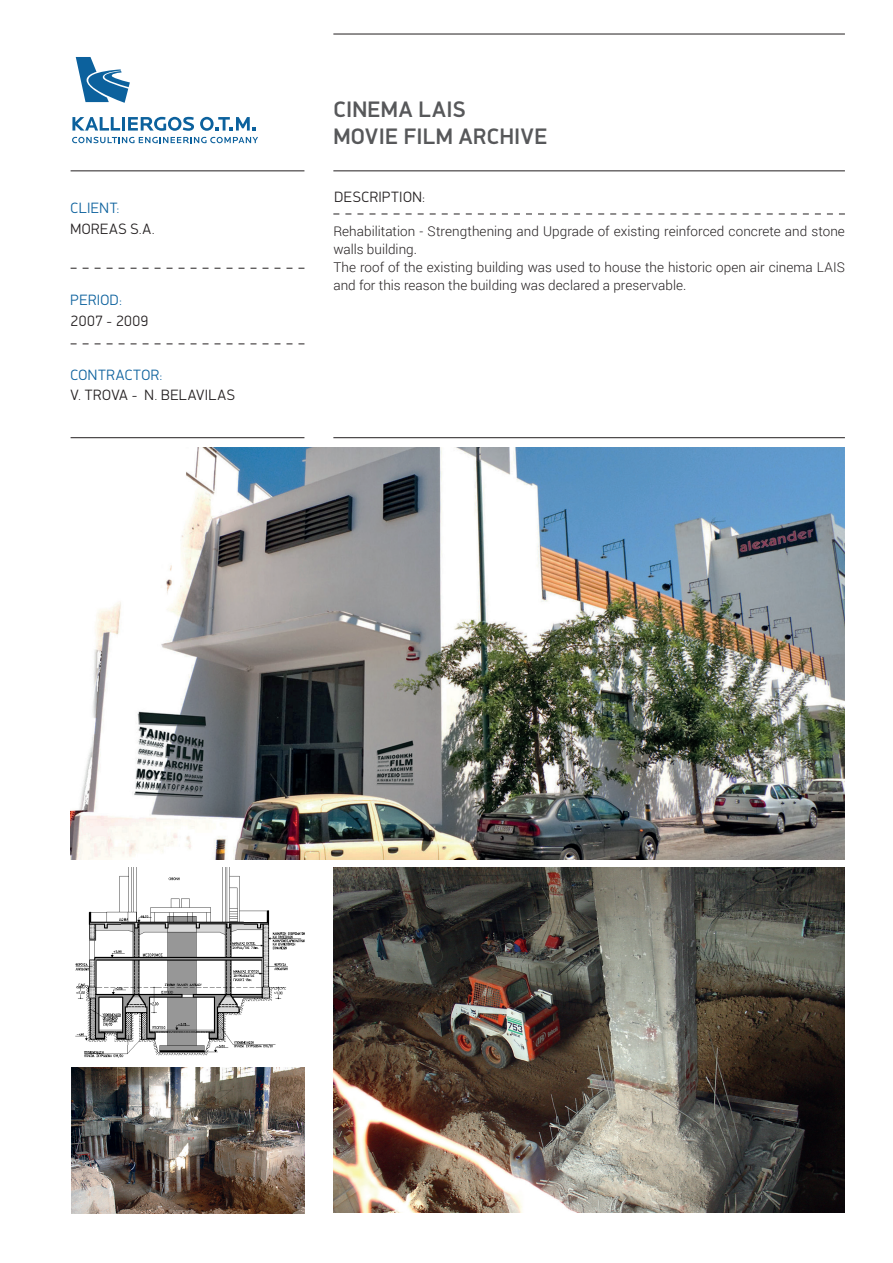
<style>
.page{position:relative;width:893px;height:1263px;background:#fff}
.page>*{position:absolute;margin:0;border:0;box-sizing:border-box;transform-origin:0 0}
.t1{font:500 22.5px "PF Din Display";letter-spacing:.02em;color:#57585a}
.t2{font:300 15px "PF Din Display";letter-spacing:.035em;color:#231f20}
.t3{font:300 15px "PF Din Display";letter-spacing:.035em;color:#0c619d}
.t4{font:300 13.5px/18px "Roboto";letter-spacing:.005em;color:#231f20}
</style>
<div class="page">
<hr style="left:333px;top:34px;width:512px;height:1px;background:#231f20">
<hr style="left:333px;top:171px;width:512px;height:1px;background:#231f20">
<hr style="left:71px;top:171px;width:233px;height:1px;background:#231f20">
<hr style="left:333px;top:437px;width:512px;height:1px;background:#231f20">
<hr style="left:71px;top:437px;width:233px;height:1px;background:#231f20">
<svg style="left:333px;top:214px;width:512px;height:1px"></svg>
<svg style="left:71px;top:268px;width:233px;height:1px"></svg>
<svg style="left:71px;top:344px;width:233px;height:1px"></svg>
<svg style="left:72px;top:117px;width:48px;height:14px"></svg>
<hr style="left:122px;top:117px;width:3px;height:14px;background:#0c619d">
<svg style="left:128px;top:117px;width:66px;height:14px"></svg>
<svg style="left:200px;top:117px;width:56px;height:14px"></svg>
<svg style="left:72px;top:137px;width:186px;height:6px"></svg>
<svg style="left:76px;top:57px;width:54px;height:46px"></svg>
<img style="left:75px;top:867px;width:229px;height:191px">
<img style="left:71px;top:1068px;width:233px;height:145px">
<img style="left:71px;top:448px;width:773px;height:411px">
<img style="left:333px;top:867px;width:512px;height:346px">
<p class="t3" style="left:71px;top:199px;width:51px">CLIENT:</p>
<p class="t2" style="left:71px;top:219px;width:86px">MOREAS S.A.</p>
<p class="t3" style="left:71px;top:291px;width:53px">PERIOD:</p>
<p class="t2" style="left:71px;top:311px;width:79px">2007 - 2009</p>
<p class="t3" style="left:71px;top:366px;width:94px">CONTRACTOR:</p>
<p class="t2" style="left:71px;top:386px;width:166px">V. TROVA - N. BELAVILAS</p>
<p class="t1" style="left:333px;top:96px;width:134px">CINEMA LAIS</p>
<p class="t1" style="left:333px;top:123px;width:215px">MOVIE FILM ARCHIVE</p>
<p class="t2" style="left:334px;top:188px;width:92px">DESCRIPTION:</p>
<p class="t4" style="left:333px;top:222px;width:513px">Rehabilitation - Strengthening and Upgrade of existing reinforced concrete and stone walls building.</p>
<p class="t4" style="left:333px;top:258px;width:513px">The roof of the existing building was used to house the historic open air cinema LAIS and for this reason the building was declared a preservable.</p>
</div>
